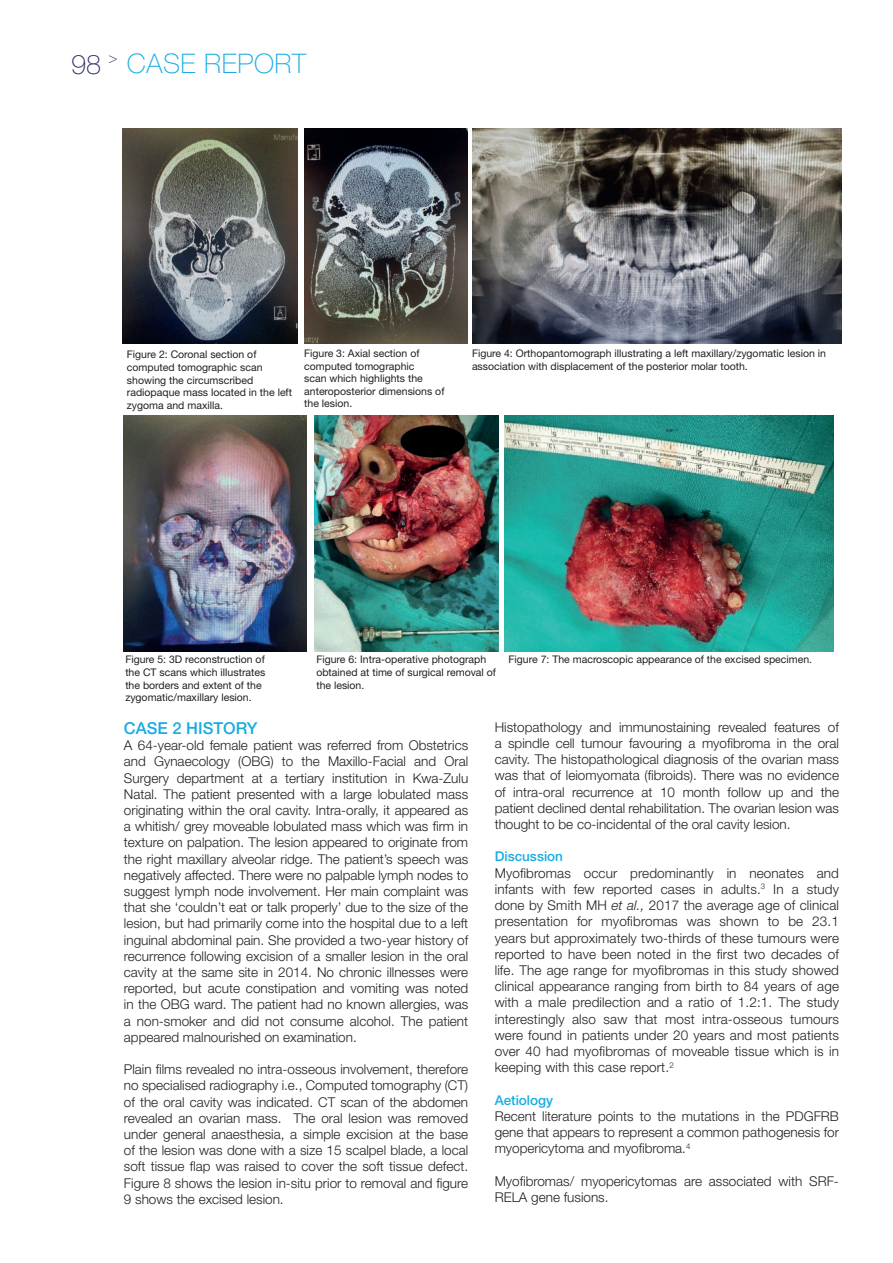
<style>
.page{position:relative;width:893px;height:1263px;background:#fff}
.page>*{position:absolute;margin:0;border:0;box-sizing:border-box;transform-origin:0 0}
.t1{font:100 27px "Helvetica Neue LT Std";letter-spacing:.02em;color:#18ace3}
.t2{font:500 16.5px "Helvetica Neue LT Std";color:#18ace3}
.t3{font:100 15px "Helvetica Neue LT Std";color:#292a66}
.t4{font:300 13.5px/16.2px "Helvetica Neue LT Std";color:#231f20;text-align:justify}
.t5{font:500 13.5px "Helvetica Neue LT Std";color:#18ace3}
.t6{font:10.5px/12.6px "Helvetica Neue LT Std";color:#231f20}
.s1{color:#292a66}
.s2{font-style:italic}
</style>
<div class="page">
<img style="left:123px;top:129px;width:175px;height:215px">
<img style="left:304px;top:129px;width:163px;height:215px">
<img style="left:473px;top:129px;width:368px;height:215px">
<img style="left:124px;top:415px;width:182px;height:236px">
<img style="left:314px;top:415px;width:184px;height:236px">
<img style="left:504px;top:415px;width:329px;height:236px">
<h1 class="t1" style="left:71px;top:48px;width:237px"><span class="s1">98</span> CASE REPORT</h1>
<p class="t3" style="left:109px;top:50px;width:10px">&gt;</p>
<p class="t6" style="left:127px;top:348px;width:167px">Figure 2: Coronal section of computed tomographic scan showing the circumscribed radiopaque mass located in the left zygoma and maxilla.</p>
<p class="t6" style="left:304px;top:347px;width:142px">Figure 3: Axial section of computed tomographic<br>scan which highlights the anteroposterior dimensions of the lesion.</p>
<p class="t6" style="left:472px;top:347px;width:355px">Figure 4: Orthopantomograph illustrating a left maxillary/zygomatic lesion in association with displacement of the posterior molar tooth.</p>
<p class="t6" style="left:125px;top:653px;width:141px">Figure 5: 3D reconstruction of</p>
<p class="t6" style="left:509px;top:653px;width:305px">Figure 7: The macroscopic appearance of the excised specimen.</p>
<p class="t6" style="left:125px;top:666px;width:142px">the CT scans which illustrates the borders and extent of the zygomatic/maxillary lesion.</p>
<p class="t6" style="left:316px;top:653px;width:181px">Figure 6: Intra-operative photograph obtained at time of surgical removal of the lesion.</p>
<p class="t2" style="left:124px;top:718px;width:135px">CASE 2 HISTORY</p>
<p class="t4" style="left:124px;top:737px;width:346px">A 64-year-old female patient was referred from Obstetrics and Gynaecology (OBG) to the Maxillo-Facial and Oral Surgery department at a tertiary institution in Kwa-Zulu Natal. The patient presented with a large lobulated mass originating within the oral cavity. Intra-orally, it appeared as a whitish/ grey moveable lobulated mass which was firm in texture on palpation. The lesion appeared to originate from the right maxillary alveolar ridge. The patient’s speech was negatively affected. There were no palpable lymph nodes to suggest lymph node involvement. Her main complaint was that she ‘couldn’t eat or talk properly’ due to the size of the lesion, but had primarily come into the hospital due to a left inguinal abdominal pain. She provided a two-year history of recurrence following excision of a smaller lesion in the oral cavity at the same site in 2014. No chronic illnesses were reported, but acute constipation and vomiting was noted in the OBG ward. The patient had no known allergies, was a non-smoker and did not consume alcohol. The patient appeared malnourished on examination.</p>
<p class="t4" style="left:124px;top:1061px;width:346px">Plain films revealed no intra-osseous involvement, therefore no specialised radiography i.e., Computed tomography (CT) of the oral cavity was indicated. CT scan of the abdomen revealed an ovarian mass. The oral lesion was removed under general anaesthesia, a simple excision at the base of the lesion was done with a size 15 scalpel blade, a local soft tissue flap was raised to cover the soft tissue defect.<br>Figure 8 shows the lesion in-situ prior to removal and figure 9 shows the excised lesion.</p>
<p class="t4" style="left:495px;top:719px;width:346px">Histopathology and immunostaining revealed features of a spindle cell tumour favouring a myofibroma in the oral cavity. The histopathological diagnosis of the ovarian mass was that of leiomyomata (fibroids). There was no evidence of intra-oral recurrence at 10 month follow up and the patient declined dental rehabilitation. The ovarian lesion was thought to be co-incidental of the oral cavity lesion.</p>
<p class="t5" style="left:495px;top:849px;width:70px">Discussion</p>
<p class="t4" style="left:495px;top:864px;width:346px">Myofibromas occur predominantly in neonates and infants with few reported cases in adults.<sup>3</sup> In a study done by Smith MH <span class="s2">et al.,</span> 2017 the average age of clinical presentation for myofibromas was shown to be 23.1 years but approximately two-thirds of these tumours were reported to have been noted in the first two decades of life. The age range for myofibromas in this study showed clinical appearance ranging from birth to 84 years of age with a male predilection and a ratio of 1.2:1. The study interestingly also saw that most intra-osseous tumours were found in patients under 20 years and most patients over 40 had myofibromas of moveable tissue which is in keeping with this case report.<sup>2</sup></p>
<p class="t5" style="left:495px;top:1092px;width:60px">Aetiology</p>
<p class="t4" style="left:495px;top:1107px;width:346px">Recent literature points to the mutations in the PDGFRB gene that appears to represent a common pathogenesis for myopericytoma and myofibroma.<sup>4</sup></p>
<p class="t4" style="left:495px;top:1172px;width:346px">Myofibromas/ myopericytomas are associated with SRF-<br>RELA gene fusions.</p>
</div>
